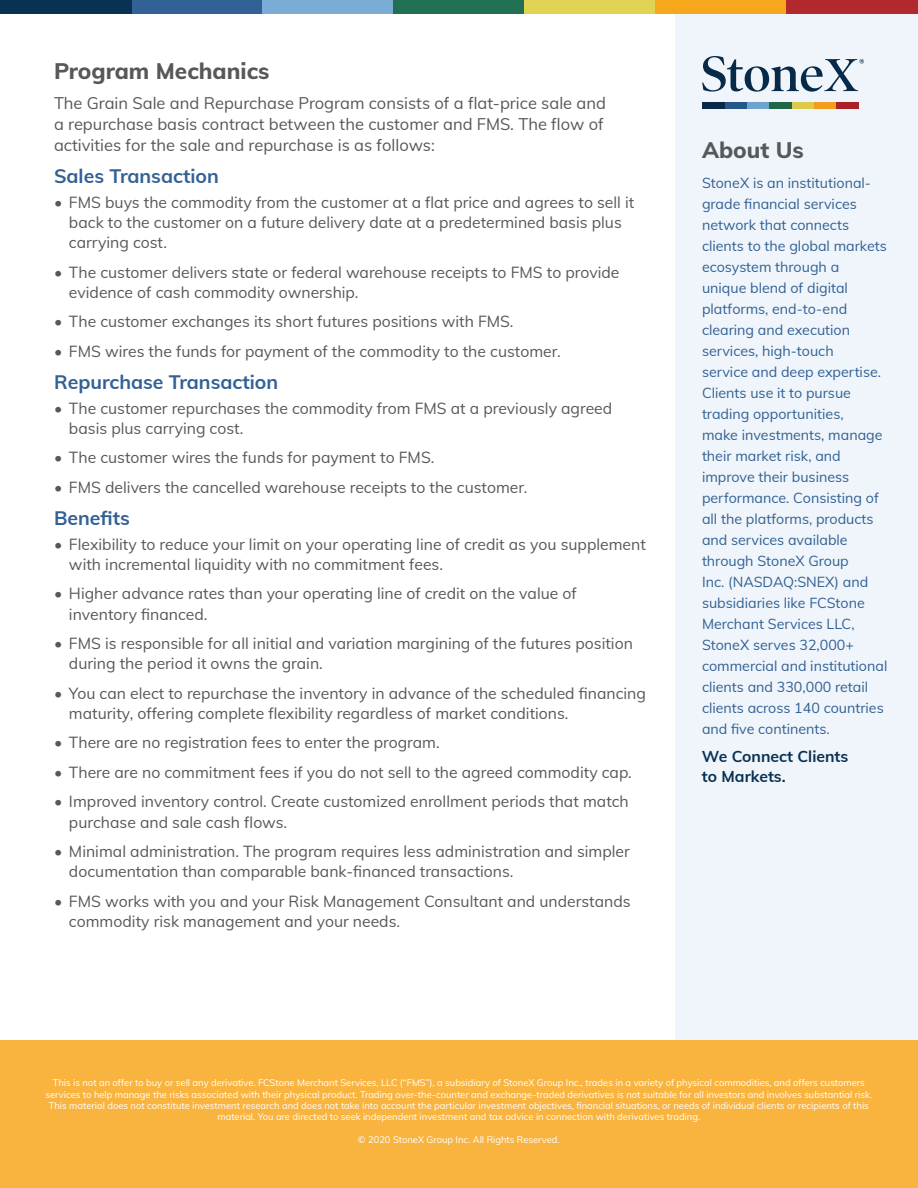
<style>
.page{position:relative;width:918px;height:1188px;background:#fff}
.page>*{position:absolute;margin:0;border:0;box-sizing:border-box;transform-origin:0 0}
.t1{font:800 22.5px "Muli";color:#57585a}
.t2{font:700 19.5px "Muli";color:#326195}
.t3{font:16.5px/21px "Muli";color:#57585a}
.t4{font:15.75px/20.2px "Muli";color:#57585a}
.t5{font:700 15.75px/19.5px "Muli";color:#093153}
.t6{font:14.25px/21px "Muli";color:#326195}
.t7{font:9.3px/11.2px "Muli";color:#fff;text-align:center}
</style>
<div class="page">
<div style="left:675px;top:5px;width:243px;height:1035px;background:#eff5fa"></div>
<div style="left:131px;top:0;width:131px;height:14px;background:#326195"></div>
<div style="left:262px;top:0;width:131px;height:14px;background:#79add5"></div>
<div style="left:393px;top:0;width:132px;height:14px;background:#207051"></div>
<div style="left:525px;top:0;width:131px;height:14px;background:#e0d253"></div>
<div style="left:656px;top:0;width:131px;height:14px;background:#f5a81c"></div>
<div style="left:787px;top:0;width:131px;height:14px;background:#b1282d"></div>
<div style="left:0;top:0;width:131px;height:14px;background:#093153"></div>
<div style="left:0;top:1040px;width:918px;height:148px;background:#f9b440"></div>
<div style="left:724px;top:102px;width:23px;height:6px;background:#26578a"></div>
<div style="left:747px;top:102px;width:22px;height:6px;background:#6da3cc"></div>
<div style="left:769px;top:102px;width:23px;height:6px;background:#216647"></div>
<div style="left:792px;top:102px;width:22px;height:6px;background:#dcca4a"></div>
<div style="left:814px;top:102px;width:23px;height:6px;background:#f29e1e"></div>
<div style="left:837px;top:102px;width:22px;height:6px;background:#a92228"></div>
<div style="left:702px;top:102px;width:22px;height:6px;background:#072a49"></div>
<svg style="left:702px;top:56px;width:162px;height:36px"></svg>
<h1 class="t1" style="left:54px;top:54px;width:217px">Program Mechanics</h1>
<p class="t3" style="left:54px;top:92px;width:554px">The Grain Sale and Repurchase Program consists of a flat-price sale and a repurchase basis contract between the customer and FMS. The flow of activities for the sale and repurchase is as follows:</p>
<p class="t2" style="left:54px;top:162px;width:166px">Sales Transaction</p>
<p class="t4" style="left:69px;top:191px;width:567px;text-indent:-15px">• FMS buys the commodity from the customer at a flat price and agrees to sell it back to the customer on a future delivery date at a predetermined basis plus carrying cost.</p>
<p class="t4" style="left:69px;top:261px;width:552px;text-indent:-15px">• The customer delivers state or federal warehouse receipts to FMS to provide evidence of cash commodity ownership.</p>
<p class="t4" style="left:54px;top:311px;width:461px">• The customer exchanges its short futures positions with FMS.</p>
<p class="t4" style="left:54px;top:340px;width:508px">• FMS wires the funds for payment of the commodity to the customer.</p>
<p class="t2" style="left:54px;top:368px;width:226px">Repurchase Transaction</p>
<p class="t4" style="left:69px;top:397px;width:545px;text-indent:-15px">• The customer repurchases the commodity from FMS at a previously agreed basis plus carrying cost.</p>
<p class="t4" style="left:54px;top:447px;width:382px">• The customer wires the funds for payment to FMS.</p>
<p class="t4" style="left:54px;top:476px;width:475px">• FMS delivers the cancelled warehouse receipts to the customer.</p>
<p class="t2" style="left:54px;top:504px;width:77px">Benefits</p>
<p class="t4" style="left:69px;top:533px;width:578px;text-indent:-15px">• Flexibility to reduce your limit on your operating line of credit as you supplement with incremental liquidity with no commitment fees.</p>
<p class="t4" style="left:69px;top:583px;width:509px;text-indent:-15px">• Higher advance rates than your operating line of credit on the value of inventory financed.</p>
<p class="t4" style="left:69px;top:633px;width:565px;text-indent:-15px">• FMS is responsible for all initial and variation margining of the futures position during the period it owns the grain.</p>
<p class="t4" style="left:69px;top:682px;width:578px;text-indent:-15px">• You can elect to repurchase the inventory in advance of the scheduled financing maturity, offering complete flexibility regardless of market conditions.</p>
<p class="t4" style="left:54px;top:732px;width:387px">• There are no registration fees to enter the program.</p>
<p class="t4" style="left:54px;top:761px;width:579px">• There are no commitment fees if you do not sell to the agreed commodity cap.</p>
<p class="t4" style="left:69px;top:791px;width:561px;text-indent:-15px">• Improved inventory control. Create customized enrollment periods that match purchase and sale cash flows.</p>
<p class="t4" style="left:69px;top:840px;width:562px;text-indent:-15px">• Minimal administration. The program requires less administration and simpler documentation than comparable bank-financed transactions.</p>
<p class="t4" style="left:69px;top:890px;width:563px;text-indent:-15px">• FMS works with you and your Risk Management Consultant and understands commodity risk management and your needs.</p>
<h1 class="t1" style="left:702px;top:133px;width:103px">About Us</h1>
<p class="t6" style="left:702px;top:171px;width:187px">StoneX is an institutional&shy;grade financial services network that connects clients to the global markets ecosystem through a<br>unique blend of digital platforms, end-to-end clearing and execution services, high-touch<br>service and deep expertise.<br>Clients use it to pursue trading opportunities,<br>make investments, manage their market risk, and improve their business performance. Consisting of all the platforms, products and services available through StoneX Group<br>Inc. (NASDAQ:SNEX) and subsidiaries like FCStone<br>Merchant Services LLC,<br>StoneX serves 32,000+ commercial and institutional clients and 330,000 retail clients across 140 countries and five continents.</p>
<p class="t5" style="left:702px;top:746px;width:148px">We Connect Clients to Markets.</p>
<p class="t7" style="left:45px;top:1077px;width:828px">This is not an offer to buy or sell any derivative. FCStone Merchant Services, LLC (“FMS”), a subsidiary of StoneX Group Inc., trades in a variety of physical commodities, and offers customers services to help manage the risks associated with their physical product. Trading over-the-counter and exchange-traded derivatives is not suitable for all investors and involves substantial risk.<br>This material does not constitute investment research and does not take into account the particular investment objectives, financial situations, or needs of individual clients or recipients of this material. You are directed to seek independent investment and tax advice in connection with derivatives trading.</p>
<p class="t7" style="left:358px;top:1133px;width:203px">© 2020 StoneX Group Inc. All Rights Reserved.</p>
</div>
